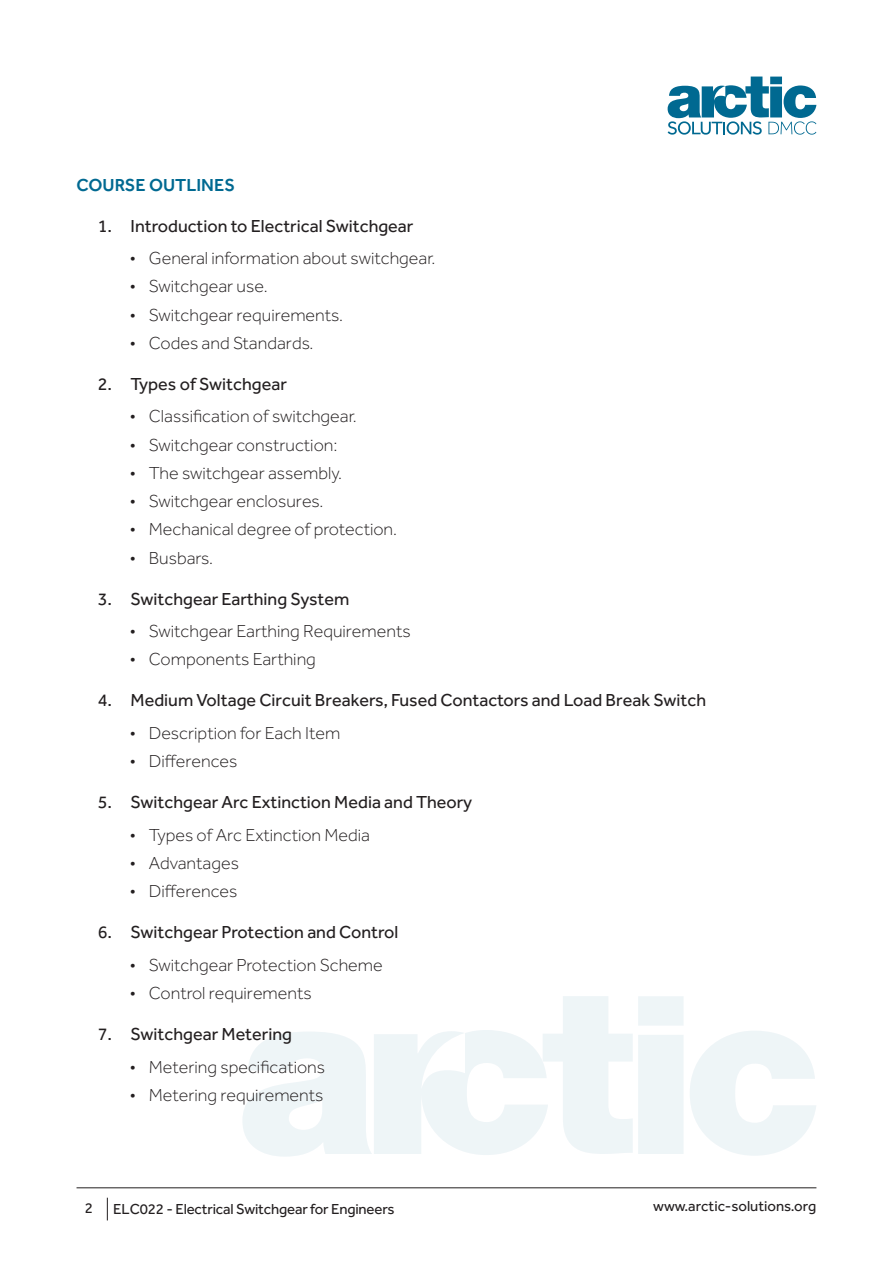
<style>
.page{position:relative;width:893px;height:1263px;background:#fff}
.page>*{position:absolute;margin:0;border:0;box-sizing:border-box;transform-origin:0 0}
.t1{font:300 18px "Effra";color:#231f20}
.t2{font:18px "Effra";color:#231f20}
.Heading_-_Course_Out{font:500 18px "Effra";color:#006991}
.t3{font:15px "Effra";letter-spacing:-.01em;color:#231f20}
</style>
<div class="page">
<hr style="left:77px;top:1187px;width:739px;height:1px;background:#231f20">
<svg style="left:107px;top:1198px;width:1px;height:22px"></svg>
<svg style="left:668px;top:77px;width:148px;height:58px"></svg>
<svg style="left:690px;top:1031px;width:126px;height:125px"></svg>
<svg style="left:243px;top:996px;width:440px;height:161px"></svg>
<p class="Heading_-_Course_Out" style="left:77px;top:174px;width:160px">COURSE OUTLINES</p>
<p class="t2" style="left:98px;top:215px;width:317px">1. Introduction to Electrical Switchgear</p>
<p class="t1" style="left:130px;top:248px;width:307px">• General information about switchgear.</p>
<p class="t1" style="left:130px;top:276px;width:139px">• Switchgear use.</p>
<p class="t1" style="left:130px;top:304px;width:215px">• Switchgear requirements.</p>
<p class="t1" style="left:130px;top:333px;width:185px">• Codes and Standards.</p>
<p class="t2" style="left:98px;top:373px;width:191px">2. Types of Switchgear</p>
<p class="t1" style="left:130px;top:406px;width:228px">• Classification of switchgear.</p>
<p class="t1" style="left:130px;top:434px;width:209px">• Switchgear construction:</p>
<p class="t1" style="left:130px;top:463px;width:214px">• The switchgear assembly.</p>
<p class="t1" style="left:130px;top:491px;width:195px">• Switchgear enclosures.</p>
<p class="t1" style="left:130px;top:519px;width:269px">• Mechanical degree of protection.</p>
<p class="t1" style="left:130px;top:548px;width:85px">• Busbars.</p>
<p class="t2" style="left:98px;top:588px;width:253px">3. Switchgear Earthing System</p>
<p class="t1" style="left:130px;top:621px;width:282px">• Switchgear Earthing Requirements</p>
<p class="t1" style="left:130px;top:649px;width:187px">• Components Earthing</p>
<p class="t2" style="left:98px;top:690px;width:610px">4. Medium Voltage Circuit Breakers, Fused Contactors and Load Break Switch</p>
<p class="t1" style="left:130px;top:723px;width:212px">• Description for Each Item</p>
<p class="t1" style="left:130px;top:751px;width:109px">• Differences</p>
<p class="t2" style="left:98px;top:792px;width:376px">5. Switchgear Arc Extinction Media and Theory</p>
<p class="t1" style="left:130px;top:825px;width:242px">• Types of Arc Extinction Media</p>
<p class="t1" style="left:130px;top:853px;width:111px">• Advantages</p>
<p class="t1" style="left:130px;top:881px;width:109px">• Differences</p>
<p class="t2" style="left:98px;top:922px;width:302px">6. Switchgear Protection and Control</p>
<p class="t1" style="left:130px;top:955px;width:254px">• Switchgear Protection Scheme</p>
<p class="t1" style="left:130px;top:983px;width:183px">• Control requirements</p>
<p class="t2" style="left:98px;top:1023px;width:196px">7. Switchgear Metering</p>
<p class="t1" style="left:130px;top:1056px;width:197px">• Metering specifications</p>
<p class="t1" style="left:130px;top:1085px;width:195px">• Metering requirements</p>
<p class="t3" style="left:85px;top:1199px;width:10px">2</p>
<p class="t3" style="left:113px;top:1200px;width:283px">ELC022 - Electrical Switchgear for Engineers</p>
<p class="t3" style="left:653px;top:1198px;width:165px">www.arctic-solutions.org</p>
</div>
